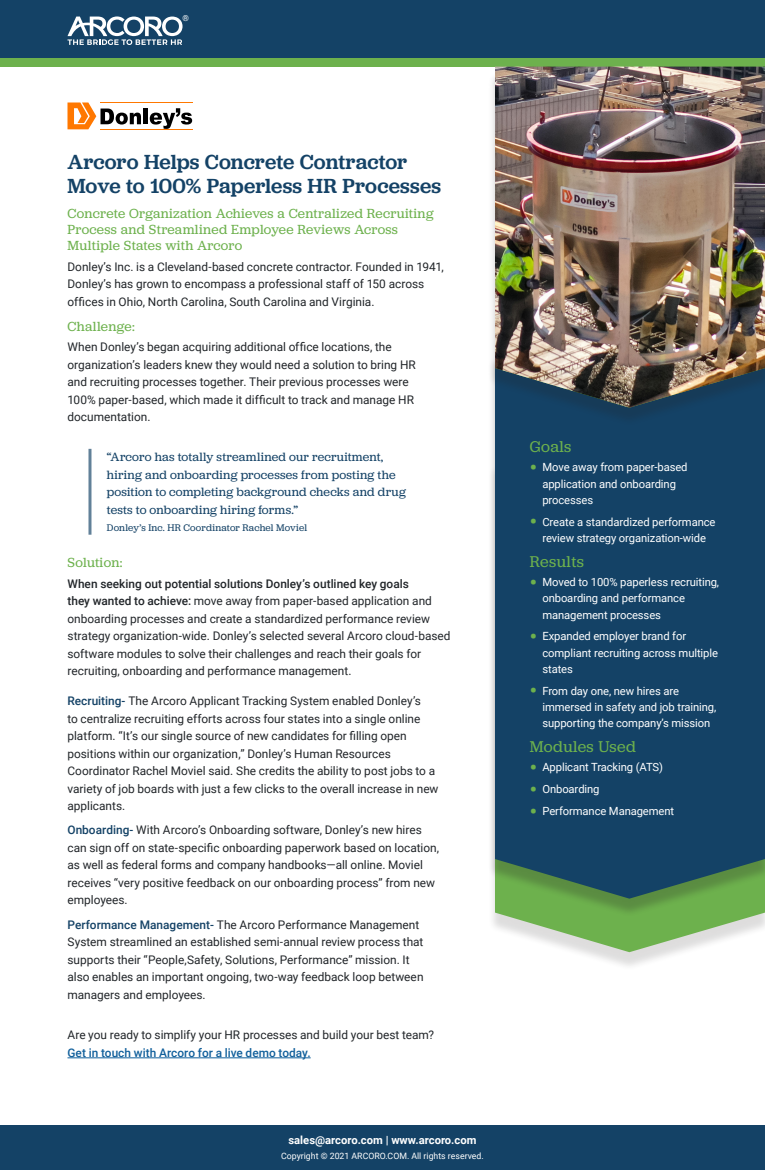
<style>
.page{position:relative;width:765px;height:1170px;background:#fff}
.page>*{position:absolute;margin:0;border:0;box-sizing:border-box;transform-origin:0 0}
.H1_Headline{font:500 21.25px/23.8px "Jubilat";letter-spacing:.005em;color:#144266}
.H2_-_subhead{font:16.25px "Jubilat";letter-spacing:.025em;color:#6db14d}
.H2_-_subhead-2{font:13.75px/16.2px "Jubilat";letter-spacing:.02em;color:#6db14d}
.Stat_-_quote{font:12.5px/17.5px "Jubilat";letter-spacing:.02em;color:#144266}
.H3_-_Small_Head{font:11.88px/17.5px "Roboto";color:#212529}
.Top_body{font:11.88px/17.5px "Roboto";color:#212529}
.small_body_-_Bullets{font:11.25px/16.2px "Roboto";letter-spacing:-.01em;color:#fff}
.t1{font:700 11.25px "Roboto";color:#fff}
.Stat_-_quote-2{font:10px "Jubilat";letter-spacing:.01em;color:#144266}
.t2{font:8.75px "Roboto";color:#fff}
.t3{font:8.25px "Roboto";color:#fff}
.s1{font-weight:500}
.s2{font-weight:500;color:#144266}
.s3{font-weight:500;color:#105f9b}
.s4{font-weight:900;font-size:19.25px;color:#6db14d}
</style>
<div class="page">
<div style="left:0;top:58px;width:765px;height:9px;background:#6db14d"></div>
<div style="left:0;top:0;width:765px;height:58px;background:#144266"></div>
<svg style="left:68px;top:16px;width:115px;height:29px"></svg>
<div style="left:0;top:1125px;width:765px;height:45px;background:#144266"></div>
<hr style="left:89px;top:449px;width:1px;height:86px;background:#144266">
<hr style="left:90px;top:449px;width:1px;height:86px;background:#144266">
<hr style="left:68px;top:1058px;width:243px;height:1px;background:#105f9b">
<div style="left:488px;top:465px;width:277px;height:506px;background:#231f20;opacity:.15"></div>
<svg style="left:495px;top:917px;width:270px;height:35px"></svg>
<div style="left:488px;top:356px;width:277px;height:561px;background:#231f20;opacity:.25"></div>
<div style="left:495px;top:426px;width:270px;height:473px;background:#144266"></div>
<div style="left:488px;top:72px;width:277px;height:354px;background:#231f20;opacity:.2"></div>
<img style="left:495px;top:67px;width:270px;height:341px">
<svg style="left:67px;top:102px;width:74px;height:27px"></svg>
<hr style="left:144px;top:109px;width:4px;height:15px;background:#000">
<svg style="left:150px;top:108px;width:42px;height:21px"></svg>
<hr style="left:100px;top:102px;width:93px;height:1px;background:#ff7800">
<hr style="left:100px;top:129px;width:93px;height:1px;background:#ff7800">
<p class="t3" style="left:183px;top:12px;width:8px">®</p>
<p class="H1_Headline" style="left:68px;top:150px;width:375px">Arcoro Helps Concrete Contractor<br>Move to 100% Paperless HR Processes</p>
<p class="H2_-_subhead-2" style="left:68px;top:205px;width:367px">Concrete Organization Achieves a Centralized Recruiting<br>Process and Streamlined Employee Reviews Across<br>Multiple States with Arcoro</p>
<p class="Top_body" style="left:68px;top:257px;width:378px">Donley’s Inc. is a Cleveland-based concrete contractor. Founded in 1941,<br>Donley’s has grown to encompass a professional staff of 150 across offices in Ohio, North Carolina, South Carolina and Virginia.</p>
<p class="H2_-_subhead-2" style="left:68px;top:318px;width:69px">Challenge:</p>
<p class="Top_body" style="left:68px;top:338px;width:350px">When Donley’s began acquiring additional office locations, the organization’s leaders knew they would need a solution to bring HR and recruiting processes together. Their previous processes were 100% paper-based, which made it difficult to track and manage HR documentation.</p>
<p class="Stat_-_quote" style="left:107px;top:448px;width:300px">“Arcoro has totally streamlined our recruitment, hiring and onboarding processes from posting the position to completing background checks and drug tests to onboarding hiring forms.”</p>
<p class="Stat_-_quote-2" style="left:107px;top:522px;width:202px">Donley’s Inc. HR Coordinator Rachel Moviel</p>
<p class="H2_-_subhead-2" style="left:68px;top:554px;width:57px">Solution:</p>
<p class="Top_body" style="left:68px;top:574px;width:385px"><span class="s1">When seeking out potential solutions Donley’s outlined key goals<br>they wanted to achieve:</span> move away from paper-based application and onboarding processes and create a standardized performance review strategy organization-wide. Donley’s selected several Arcoro cloud-based software modules to solve their challenges and reach their goals for recruiting, onboarding and performance management.</p>
<p class="H3_-_Small_Head" style="left:68px;top:692px;width:373px"><span class="s2">Recruiting-</span> The Arcoro Applicant Tracking System enabled Donley’s<br>to centralize recruiting efforts across four states into a single online platform. “It’s our single source of new candidates for filling open positions within our organization,” Donley’s Human Resources Coordinator Rachel Moviel said. She credits the ability to post jobs to a variety of job boards with just a few clicks to the overall increase in new applicants.</p>
<p class="H3_-_Small_Head" style="left:68px;top:821px;width:373px"><span class="s2">Onboarding-</span> With Arcoro’s Onboarding software, Donley’s new hires can sign off on state-specific onboarding paperwork based on location, as well as federal forms and company handbooks—all online. Moviel receives “very positive feedback on our onboarding process” from new employees.</p>
<p class="H3_-_Small_Head" style="left:68px;top:915px;width:358px"><span class="s2">Performance Management-</span> The Arcoro Performance Management System streamlined an established semi-annual review process that supports their “People,Safety, Solutions, Performance” mission. It also enables an important ongoing, two-way feedback loop between managers and employees.</p>
<p class="Top_body" style="left:68px;top:1026px;width:368px">Are you ready to simplify your HR processes and build your best team?<br><span class="s3">Get in touch with Arcoro for a live demo today.</span></p>
<p class="t1" style="left:288px;top:1132px;width:190px">sales@arcoro.com | www.arcoro.com</p>
<p class="t2" style="left:281px;top:1150px;width:204px">Copyright © 2021 ARCORO.COM. All rights reserved.</p>
<p class="H2_-_subhead" style="left:530px;top:437px;width:43px">Goals</p>
<p class="small_body_-_Bullets" style="left:542px;top:459px;width:147px;text-indent:-12px"><span class="s4">•</span> Move away from paper-based application and onboarding processes</p>
<p class="small_body_-_Bullets" style="left:530px;top:513px;width:187px;text-align:center"><span class="s4">•</span> Create a standardized performance review strategy organization-wide</p>
<p class="H2_-_subhead" style="left:530px;top:551px;width:56px">Results</p>
<p class="small_body_-_Bullets" style="left:542px;top:573px;width:178px;text-indent:-12px"><span class="s4">•</span> Moved to 100% paperless recruiting, onboarding and performance management processes</p>
<p class="small_body_-_Bullets" style="left:542px;top:628px;width:177px;text-indent:-12px"><span class="s4">•</span> Expanded employer brand for compliant recruiting across multiple states</p>
<p class="small_body_-_Bullets" style="left:542px;top:682px;width:175px;text-indent:-12px"><span class="s4">•</span> From day one, new hires are immersed in safety and job training, supporting the company’s mission</p>
<p class="H2_-_subhead" style="left:530px;top:736px;width:107px">Modules Used</p>
<p class="small_body_-_Bullets" style="left:530px;top:759px;width:135px"><span class="s4">•</span> Applicant Tracking (ATS)</p>
<p class="small_body_-_Bullets" style="left:530px;top:781px;width:71px"><span class="s4">•</span> Onboarding</p>
<p class="small_body_-_Bullets" style="left:530px;top:802px;width:146px"><span class="s4">•</span> Performance Management</p>
</div>
